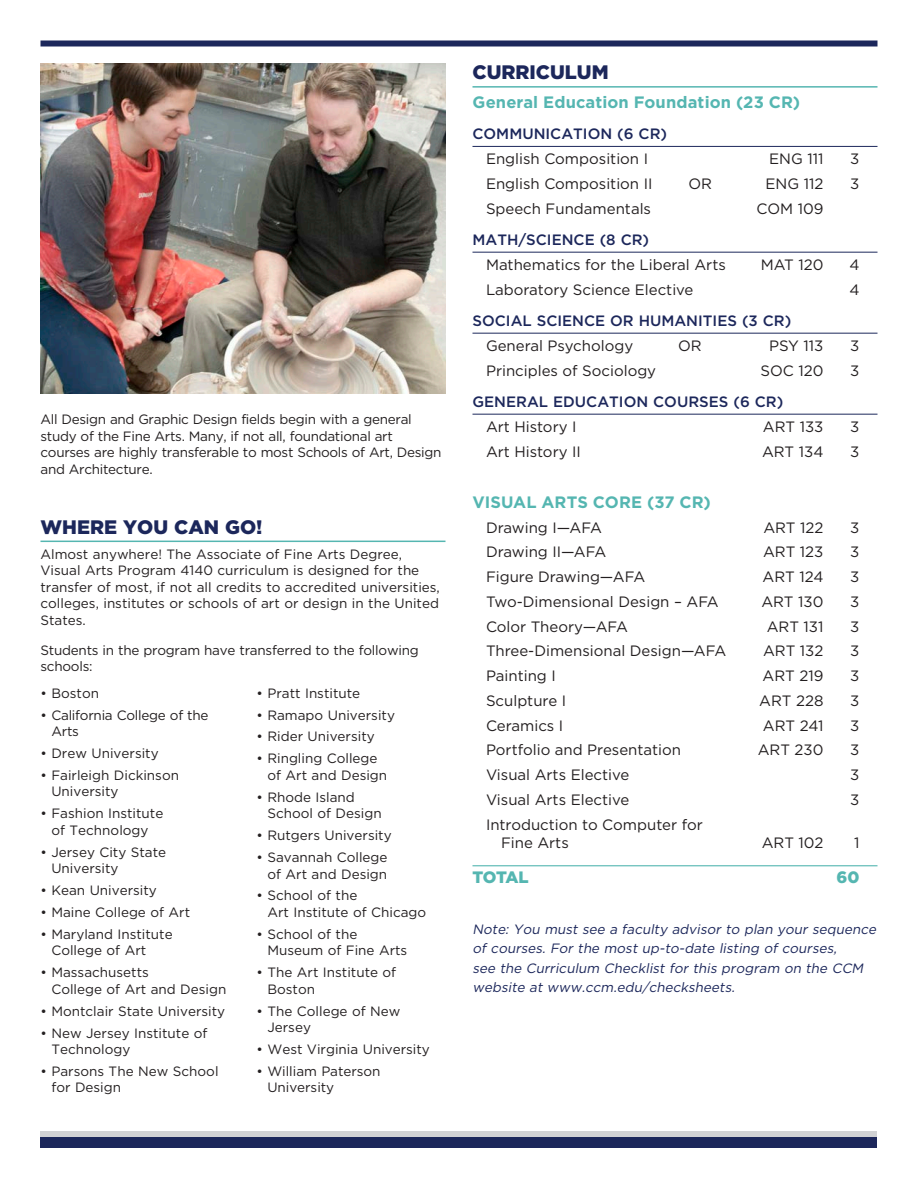
<style>
.page{position:relative;width:918px;height:1188px;background:#fff}
.page>*{position:absolute;margin:0;border:0;box-sizing:border-box;transform-origin:0 0}
.Headers{font:900 19.5px "Gotham";color:#1c275b}
.Curriculum_Subhead{font:700 16.5px "Gotham";letter-spacing:.005em;color:#55b6b1}
.Total_Program_Credit{font:900 16.5px "Gotham";letter-spacing:-.03em;color:#55b6b1}
.Course{font:15px/18px "Gotham";color:#231f20}
.Course_Column_Header{font:500 15px "Gotham";color:#1c275b}
.Copy{font:13.5px/16.5px "Gotham";color:#231f20}
.Copy-2{font:13.5px/16.5px "Gotham";letter-spacing:-.02em;color:#231f20}
.Advisor_Note{font:italic 13.5px/19.5px "Gotham";color:#1c275b}
</style>
<div class="page">
<div style="left:40px;top:1131px;width:837px;height:17px;background:#d1d2d4"></div>
<div style="left:40px;top:1137px;width:837px;height:11px;background:#1c275b"></div>
<div style="left:40px;top:40px;width:838px;height:6px;background:#1c275b"></div>
<hr style="left:40px;top:541px;width:406px;height:1px;background:#55b6b1">
<hr style="left:472px;top:86px;width:406px;height:2px;background:#55b6b1">
<hr style="left:472px;top:146px;width:406px;height:1px;background:#1c275b">
<hr style="left:472px;top:252px;width:406px;height:1px;background:#1c275b">
<hr style="left:472px;top:333px;width:406px;height:1px;background:#1c275b">
<hr style="left:472px;top:414px;width:406px;height:1px;background:#1c275b">
<hr style="left:472px;top:865px;width:406px;height:1px;background:#55b6b1">
<img style="left:40px;top:64px;width:406px;height:329px">
<p class="Copy-2" style="left:40px;top:411px;width:403px">All Design and Graphic Design fields begin with a general study of the Fine Arts. Many, if not all, foundational art courses are highly transferable to most Schools of Art, Design and Architecture.</p>
<p class="Headers" style="left:40px;top:513px;width:224px">WHERE YOU CAN GO!</p>
<p class="Copy" style="left:40px;top:546px;width:401px">Almost anywhere! The Associate of Fine Arts Degree, Visual Arts Program 4140 curriculum is designed for the transfer of most, if not all credits to accredited universities, colleges, institutes or schools of art or design in the United States.</p>
<p class="Copy-2" style="left:40px;top:642px;width:380px">Students in the program have transferred to the following schools:</p>
<p class="Copy" style="left:40px;top:684px;width:60px">• Boston</p>
<p class="Copy-2" style="left:51px;top:706px;width:159px;text-indent:-11px">• California College of the<br>Arts</p>
<p class="Copy" style="left:40px;top:745px;width:120px">• Drew University</p>
<p class="Copy" style="left:51px;top:767px;width:129px;text-indent:-11px">• Fairleigh Dickinson<br>University</p>
<p class="Copy" style="left:40px;top:805px;width:124px;text-align:center">• Fashion Institute of Technology</p>
<p class="Copy" style="left:51px;top:843px;width:116px;text-indent:-11px">• Jersey City State<br>University</p>
<p class="Copy" style="left:40px;top:882px;width:118px">• Kean University</p>
<p class="Copy" style="left:40px;top:904px;width:151px">• Maine College of Art</p>
<p class="Copy" style="left:51px;top:926px;width:123px;text-indent:-11px">• Maryland Institute<br>College of Art</p>
<p class="Copy" style="left:51px;top:964px;width:177px;text-indent:-11px">• Massachusetts<br>College of Art and Design</p>
<p class="Copy" style="left:40px;top:1002px;width:186px">• Montclair State University</p>
<p class="Copy" style="left:51px;top:1024px;width:158px;text-indent:-11px">• New Jersey Institute of<br>Technology</p>
<p class="Copy" style="left:51px;top:1063px;width:169px;text-indent:-11px">• Parsons The New School for Design</p>
<p class="Copy" style="left:256px;top:684px;width:105px">• Pratt Institute</p>
<p class="Copy" style="left:256px;top:706px;width:140px">• Ramapo University</p>
<p class="Copy" style="left:256px;top:728px;width:120px">• Rider University</p>
<p class="Copy" style="left:267px;top:750px;width:121px;text-indent:-11px">• Ringling College of Art and Design</p>
<p class="Copy" style="left:267px;top:788px;width:116px;text-indent:-11px">• Rhode Island<br>School of Design</p>
<p class="Copy" style="left:256px;top:827px;width:137px">• Rutgers University</p>
<p class="Copy" style="left:256px;top:849px;width:133px;text-align:right">• Savannah College of Art and Design</p>
<p class="Copy" style="left:267px;top:887px;width:160px;text-indent:-11px">• School of the<br>Art Institute of Chicago</p>
<p class="Copy" style="left:267px;top:926px;width:141px;text-indent:-11px">• School of the<br>Museum of Fine Arts</p>
<p class="Copy" style="left:267px;top:964px;width:130px;text-indent:-11px">• The Art Institute of<br>Boston</p>
<p class="Copy" style="left:267px;top:1002px;width:135px;text-indent:-11px">• The College of New<br>Jersey</p>
<p class="Copy" style="left:256px;top:1041px;width:175px">• West Virginia University</p>
<p class="Copy" style="left:267px;top:1063px;width:115px;text-indent:-11px">• William Paterson<br>University</p>
<p class="Headers" style="left:472px;top:59px;width:138px">CURRICULUM</p>
<p class="Curriculum_Subhead" style="left:472px;top:91px;width:329px">General Education Foundation (23 CR)</p>
<p class="Course_Column_Header" style="left:472px;top:124px;width:196px">COMMUNICATION (6 CR)</p>
<p class="Course" style="left:486px;top:149px;width:164px">English Composition I</p>
<p class="Course" style="left:769px;top:149px;width:56px">ENG 111</p>
<p class="Course" style="left:850px;top:149px;width:11px">3</p>
<p class="Course" style="left:486px;top:174px;width:168px">English Composition II</p>
<p class="Course" style="left:688px;top:174px;width:25px">OR</p>
<p class="Course" style="left:766px;top:174px;width:59px">ENG 112</p>
<p class="Course" style="left:850px;top:174px;width:11px">3</p>
<p class="Course" style="left:486px;top:199px;width:167px">Speech Fundamentals</p>
<p class="Course" style="left:757px;top:199px;width:68px">COM 109</p>
<p class="Course_Column_Header" style="left:472px;top:230px;width:178px">MATH/SCIENCE (8 CR)</p>
<p class="Course" style="left:486px;top:255px;width:241px">Mathematics for the Liberal Arts</p>
<p class="Course" style="left:761px;top:255px;width:64px">MAT 120</p>
<p class="Course" style="left:849px;top:255px;width:12px">4</p>
<p class="Course" style="left:486px;top:280px;width:209px">Laboratory Science Elective</p>
<p class="Course" style="left:849px;top:280px;width:12px">4</p>
<p class="Course_Column_Header" style="left:472px;top:311px;width:320px">SOCIAL SCIENCE OR HUMANITIES (3 CR)</p>
<p class="Course" style="left:486px;top:336px;width:149px">General Psychology</p>
<p class="Course" style="left:678px;top:336px;width:25px">OR</p>
<p class="Course" style="left:769px;top:336px;width:56px">PSY 113</p>
<p class="Course" style="left:850px;top:336px;width:11px">3</p>
<p class="Course" style="left:486px;top:361px;width:172px">Principles of Sociology</p>
<p class="Course" style="left:760px;top:361px;width:64px">SOC 120</p>
<p class="Course" style="left:850px;top:361px;width:11px">3</p>
<p class="Course_Column_Header" style="left:472px;top:392px;width:312px">GENERAL EDUCATION COURSES (6 CR)</p>
<p class="Course" style="left:486px;top:417px;width:92px">Art History I</p>
<p class="Course" style="left:763px;top:417px;width:62px">ART 133</p>
<p class="Course" style="left:850px;top:417px;width:11px">3</p>
<p class="Course" style="left:486px;top:442px;width:96px">Art History II</p>
<p class="Course" style="left:762px;top:442px;width:63px">ART 134</p>
<p class="Course" style="left:850px;top:442px;width:11px">3</p>
<p class="Curriculum_Subhead" style="left:472px;top:491px;width:240px">VISUAL ARTS CORE (37 CR)</p>
<p class="Course" style="left:486px;top:518px;width:117px">Drawing I—AFA</p>
<p class="Course" style="left:763px;top:518px;width:62px">ART 122</p>
<p class="Course" style="left:850px;top:518px;width:11px">3</p>
<p class="Course" style="left:486px;top:543px;width:122px">Drawing II—AFA</p>
<p class="Course" style="left:763px;top:543px;width:62px">ART 123</p>
<p class="Course" style="left:850px;top:543px;width:11px">3</p>
<p class="Course" style="left:486px;top:567px;width:161px">Figure Drawing—AFA</p>
<p class="Course" style="left:763px;top:567px;width:62px">ART 124</p>
<p class="Course" style="left:850px;top:567px;width:11px">3</p>
<p class="Course" style="left:486px;top:592px;width:234px">Two-Dimensional Design – AFA</p>
<p class="Course" style="left:761px;top:592px;width:64px">ART 130</p>
<p class="Course" style="left:850px;top:592px;width:11px">3</p>
<p class="Course" style="left:486px;top:617px;width:144px">Color Theory—AFA</p>
<p class="Course" style="left:767px;top:617px;width:58px">ART 131</p>
<p class="Course" style="left:850px;top:617px;width:11px">3</p>
<p class="Course" style="left:486px;top:642px;width:242px">Three-Dimensional Design—AFA</p>
<p class="Course" style="left:763px;top:642px;width:62px">ART 132</p>
<p class="Course" style="left:850px;top:642px;width:11px">3</p>
<p class="Course" style="left:486px;top:666px;width:71px">Painting I</p>
<p class="Course" style="left:763px;top:666px;width:62px">ART 219</p>
<p class="Course" style="left:850px;top:666px;width:11px">3</p>
<p class="Course" style="left:486px;top:691px;width:82px">Sculpture I</p>
<p class="Course" style="left:759px;top:691px;width:66px">ART 228</p>
<p class="Course" style="left:850px;top:691px;width:11px">3</p>
<p class="Course" style="left:486px;top:716px;width:79px">Ceramics I</p>
<p class="Course" style="left:763px;top:716px;width:62px">ART 241</p>
<p class="Course" style="left:850px;top:716px;width:11px">3</p>
<p class="Course" style="left:486px;top:741px;width:197px">Portfolio and Presentation</p>
<p class="Course" style="left:758px;top:741px;width:67px">ART 230</p>
<p class="Course" style="left:850px;top:741px;width:11px">3</p>
<p class="Course" style="left:486px;top:765px;width:145px">Visual Arts Elective</p>
<p class="Course" style="left:850px;top:765px;width:11px">3</p>
<p class="Course" style="left:486px;top:790px;width:145px">Visual Arts Elective</p>
<p class="Course" style="left:850px;top:790px;width:11px">3</p>
<p class="Course" style="left:501px;top:815px;width:203px;text-indent:-15px">Introduction to Computer for<br>Fine Arts</p>
<p class="Course" style="left:762px;top:833px;width:63px">ART 102</p>
<p class="Course" style="left:854px;top:833px;width:7px">1</p>
<p class="Total_Program_Credit" style="left:472px;top:866px;width:58px">TOTAL</p>
<p class="Total_Program_Credit" style="left:837px;top:866px;width:24px">60</p>
<p class="Advisor_Note" style="left:472px;top:919px;width:408px">Note: You must see a faculty advisor to plan your sequence of courses. For the most up-to-date listing of courses,<br>see the Curriculum Checklist for this program on the CCM website at www.ccm.edu/checksheets.</p>
</div>
